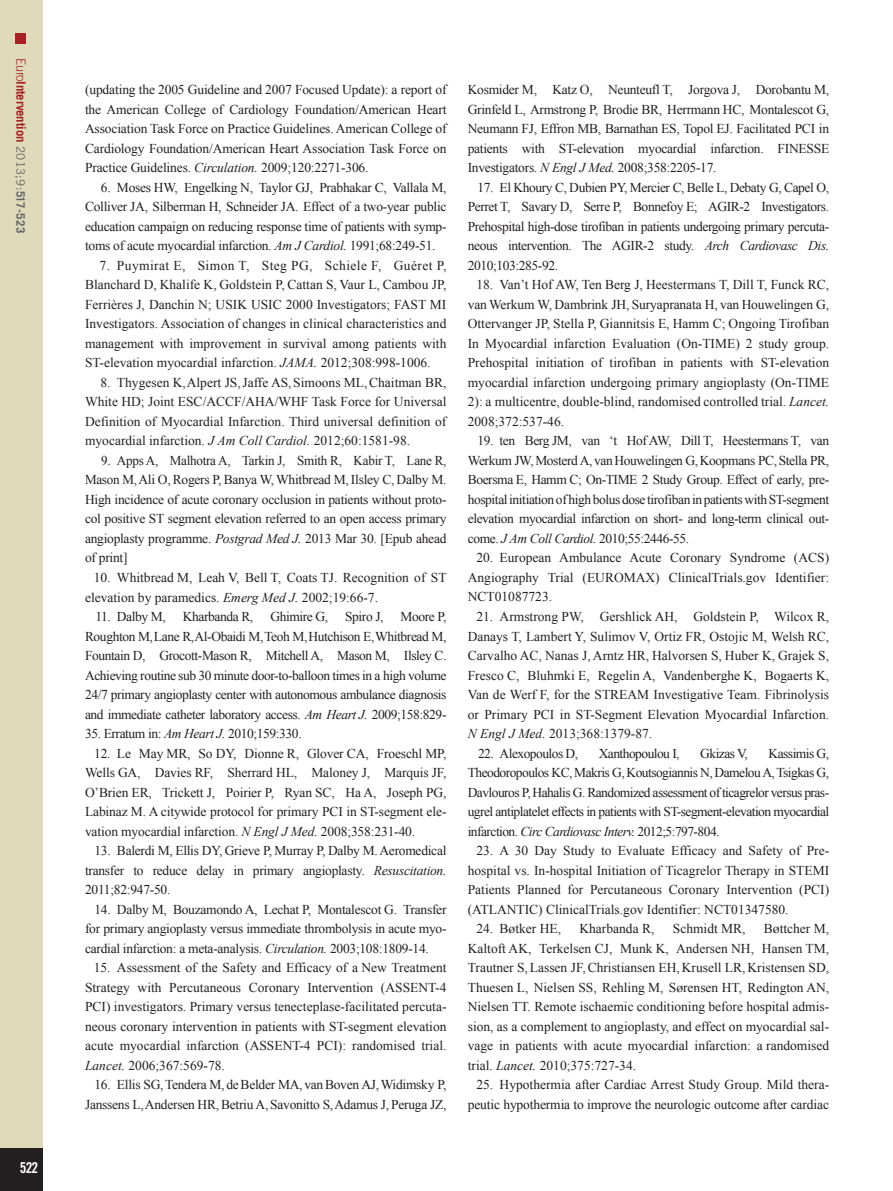
<style>
.page{position:relative;width:893px;height:1191px;background:#fff}
.page>*{position:absolute;margin:0;border:0;box-sizing:border-box;transform-origin:0 0}
.t1{font:15px "Trade Gothic LT Std Bd Cn 20";color:#fff}
.references{font:13.5px/19.5px "Times New Roman";letter-spacing:-.01em;color:#231f20;text-align:justify}
.references-2{font:13.5px "Times New Roman";letter-spacing:-.03em;color:#231f20}
.references-3{font:13.5px "Times New Roman";letter-spacing:-.04em;color:#231f20}
.t2{font:700 12.75px "Trade Gothic LT Std";letter-spacing:-.01em;color:#a72023}
.s1{font-weight:300}
.s2{font-weight:400;font-size:11.7px;color:#636366}
.s3{font-size:11.7px;color:#636366}
.s4{font-style:italic}
</style>
<div class="page">
<div style="left:0;top:0;width:43px;height:1191px;background:#dedaba"></div>
<div style="left:0;top:1148px;width:43px;height:43px;background:#231f20"></div>
<div style="left:16px;top:34px;width:10px;height:10px;background:#a72023"></div>
<p class="t2" style="left:29px;top:58px;width:176px;rotate:90deg"><span class="s1">Euro</span>Intervention <span class="s2">2013;9:</span><span class="s3">517-523</span></p>
<p class="t1" style="left:20px;top:1158px;width:20px">522</p>
<p class="references" style="left:85px;top:80px;width:363px">(updating the 2005 Guideline and 2007 Focused Update): a report of the American College of Cardiology Foundation/American Heart Association Task Force on Practice Guidelines. American College of Cardiology Foundation/American Heart Association Task Force on Practice Guidelines. <span class="s4">Circulation.</span> 2009;120:2271-306.</p>
<p class="references" style="left:85px;top:177px;width:363px;text-indent:16px">6. Moses HW, Engelking N, Taylor GJ, Prabhakar C, Vallala M, Colliver JA, Silberman H, Schneider JA. Effect of a two-year public education campaign on reducing response time of patients with symp&shy;toms of acute myocardial infarction. <span class="s4">Am J Cardiol.</span> 1991;68:249-51.</p>
<p class="references" style="left:85px;top:255px;width:363px;text-indent:15px">7. Puymirat E, Simon T, Steg PG, Schiele F, Guéret P, Blanchard D, Khalife K, Goldstein P, Cattan S, Vaur L, Cambou JP, Ferrières J, Danchin N; USIK USIC 2000 Investigators; FAST MI Investigators. Association of changes in clinical characteristics and management with improvement in survival among patients with ST-elevation myocardial infarction. <span class="s4">JAMA.</span> 2012;308:998-1006.</p>
<p class="references" style="left:85px;top:372px;width:363px;text-indent:15px">8. Thygesen K, Alpert JS, Jaffe AS, Simoons ML, Chaitman BR, White HD; Joint ESC/ACCF/AHA/WHF Task Force for Universal Definition of Myocardial Infarction. Third universal definition of myocardial infarction. <span class="s4">J Am Coll Cardiol.</span> 2012;60:1581-98.</p>
<p class="references" style="left:85px;top:450px;width:363px;text-indent:16px">9. Apps A, Malhotra A, Tarkin J, Smith R, Kabir T, Lane R, Mason M, Ali O, Rogers P, Banya W, Whitbread M, Ilsley C, Dalby M.<br>High incidence of acute coronary occlusion in patients without proto&shy;col positive ST segment elevation referred to an open access primary angioplasty programme. <span class="s4">Postgrad Med J.</span> 2013 Mar 30. [Epub ahead of print]</p>
<p class="references" style="left:85px;top:567px;width:363px;text-indent:9px">10. Whitbread M, Leah V, Bell T, Coats TJ. Recognition of ST elevation by paramedics. <span class="s4">Emerg Med J.</span> 2002;19:66-7.</p>
<p class="references" style="left:95px;top:606px;width:72px">11. Dalby M,</p>
<p class="references-2" style="left:183px;top:607px;width:72px">Kharbanda R,</p>
<p class="references-2" style="left:270px;top:607px;width:59px">Ghimire G,</p>
<p class="references" style="left:345px;top:606px;width:40px">Spiro J,</p>
<p class="references" style="left:85px;top:606px;width:363px;text-indent:316px">Moore P, Roughton M, Lane R, Al-Obaidi M, Teoh M, Hutchison E, Whitbread M, Fountain D, Grocott-Mason R, Mitchell A, Mason M, Ilsley C.<br>Achieving routine sub 30 minute door-to-balloon times in a high volume 24/7 primary angioplasty center with autonomous ambulance diagnosis and immediate catheter laboratory access. <span class="s4">Am Heart J.</span> 2009;158:829-</p>
<p class="references-2" style="left:85px;top:724px;width:218px">35. Erratum in: <span class="s4">Am Heart J.</span> 2010;159:330.</p>
<p class="references" style="left:85px;top:743px;width:363px;text-indent:9px">12. Le May MR, So DY, Dionne R, Glover CA, Froeschl MP, Wells GA, Davies RF, Sherrard HL, Maloney J, Marquis JF, O’Brien ER, Trickett J, Poirier P, Ryan SC, Ha A, Joseph PG, Labinaz M. A citywide protocol for primary PCI in ST-segment ele&shy;vation myocardial infarction. <span class="s4">N Engl J Med.</span> 2008;358:231-40.</p>
<p class="references" style="left:85px;top:840px;width:363px;text-indent:9px">13. Balerdi M, Ellis DY, Grieve P, Murray P, Dalby M. Aeromedical transfer to reduce delay in primary angioplasty. <span class="s4">Resuscitation.<br></span>2011;82:947-50.</p>
<p class="references" style="left:85px;top:899px;width:363px;text-indent:9px">14. Dalby M, Bouzamondo A, Lechat P, Montalescot G. Transfer for primary angioplasty versus immediate thrombolysis in acute myo&shy;cardial infarction: a meta-analysis. <span class="s4">Circulation.</span> 2003;108:1809-14.</p>
<p class="references" style="left:85px;top:957px;width:363px;text-indent:9px">15. Assessment of the Safety and Efficacy of a New Treatment Strategy with Percutaneous Coronary Intervention (ASSENT-4<br>PCI) investigators. Primary versus tenecteplase-facilitated percuta&shy;neous coronary intervention in patients with ST-segment elevation acute myocardial infarction (ASSENT-4 PCI): randomised trial.<br><span class="s4">Lancet.</span> 2006;367:569-78.</p>
<p class="references" style="left:85px;top:1074px;width:363px;text-align:right">16. Ellis SG, Tendera M, de Belder MA, van Boven AJ, Widimsky P,<br>Janssens L, Andersen HR, Betriu A, Savonitto S, Adamus J, Peruga JZ,</p>
<p class="references" style="left:468px;top:80px;width:363px">Kosmider M, Katz O, Neunteufl T, Jorgova J, Dorobantu M, Grinfeld L, Armstrong P, Brodie BR, Herrmann HC, Montalescot G, Neumann FJ, Effron MB, Barnathan ES, Topol EJ. Facilitated PCI in patients with ST-elevation myocardial infarction. FINESSE Investigators. <span class="s4">N Engl J Med.</span> 2008;358:2205-17.</p>
<p class="references" style="left:468px;top:177px;width:363px;text-indent:10px">17. El Khoury C, Dubien PY, Mercier C, Belle L, Debaty G, Capel O, Perret T, Savary D, Serre P, Bonnefoy E; AGIR-2 Investigators.<br>Prehospital high-dose tirofiban in patients undergoing primary percuta&shy;neous intervention. The AGIR-2 study. <span class="s4">Arch Cardiovasc Dis.<br></span>2010;103:285-92.</p>
<p class="references" style="left:468px;top:275px;width:363px;text-indent:9px">18. Van’t Hof AW, Ten Berg J, Heestermans T, Dill T, Funck RC, van Werkum W, Dambrink JH, Suryapranata H, van Houwelingen G, Ottervanger JP, Stella P, Giannitsis E, Hamm C; Ongoing Tirofiban In Myocardial infarction Evaluation (On-TIME) 2 study group.<br>Prehospital initiation of tirofiban in patients with ST-elevation myocardial infarction undergoing primary angioplasty (On-TIME 2): a multicentre, double-blind, randomised controlled trial. <span class="s4">Lancet.<br></span>2008;372:537-46.</p>
<p class="references" style="left:468px;top:431px;width:363px;text-indent:10px">19. ten Berg JM, van ‘t HofAW, Dill T, Heestermans T, van Werkum JW, Mosterd A, van Houwelingen G, Koopmans PC, Stella PR, Boersma E, Hamm C; On-TIME 2 Study Group. Effect of early, pre&shy;hospital initiation of high bolus dose tirofiban in patients with ST-segment elevation myocardial infarction on short- and long-term clinical out&shy;come. <span class="s4">J Am Coll Cardiol.</span> 2010;55:2446-55.</p>
<p class="references" style="left:468px;top:548px;width:363px;text-indent:9px">20. European Ambulance Acute Coronary Syndrome (ACS)<br>Angiography Trial (EUROMAX) ClinicalTrials.gov Identifier:<br>NCT01087723.</p>
<p class="references" style="left:468px;top:606px;width:363px;text-indent:9px">21. Armstrong PW, Gershlick AH, Goldstein P, Wilcox R, Danays T, Lambert Y, Sulimov V, Ortiz FR, Ostojic M, Welsh RC, Carvalho AC, Nanas J, Arntz HR, Halvorsen S, Huber K, Grajek S, Fresco C, Bluhmki E, Regelin A, Vandenberghe K, Bogaerts K, Van de Werf F, for the STREAM Investigative Team. Fibrinolysis or Primary PCI in ST-Segment Elevation Myocardial Infarction.<br><span class="s4">N Engl J Med.</span> 2013;368:1379-87.</p>
<p class="references-3" style="left:478px;top:744px;width:102px">22. Alexopoulos D,</p>
<p class="references-3" style="left:599px;top:744px;width:82px">Xanthopoulou I,</p>
<p class="references" style="left:700px;top:743px;width:49px">Gkizas V,</p>
<p class="references" style="left:468px;top:743px;width:363px;text-indent:301px">Kassimis G, Theodoropoulos KC, Makris G, Koutsogiannis N, DamelouA, Tsigkas G, Davlouros P, Hahalis G. Randomized assessment of ticagrelor versus pras&shy;ugrel antiplatelet effects in patients with ST-segment-elevation myocardial infarction. <span class="s4">Circ Cardiovasc Interv.</span> 2012;5:797-804.</p>
<p class="references" style="left:468px;top:840px;width:363px;text-indent:9px">23. A 30 Day Study to Evaluate Efficacy and Safety of Pre&shy;hospital vs. In-hospital Initiation of Ticagrelor Therapy in STEMI Patients Planned for Percutaneous Coronary Intervention (PCI) (ATLANTIC) ClinicalTrials.gov Identifier: NCT01347580.</p>
<p class="references" style="left:476px;top:918px;width:86px">24. Bøtker HE,</p>
<p class="references" style="left:579px;top:918px;width:76px">Kharbanda R,</p>
<p class="references" style="left:673px;top:918px;width:74px">Schmidt MR,</p>
<p class="references" style="left:468px;top:918px;width:363px;text-indent:296px">Bøttcher M, Kaltoft AK, Terkelsen CJ, Munk K, Andersen NH, Hansen TM, Trautner S, Lassen JF, Christiansen EH, Krusell LR, Kristensen SD, Thuesen L, Nielsen SS, Rehling M, Sørensen HT, Redington AN, Nielsen TT. Remote ischaemic conditioning before hospital admis&shy;sion, as a complement to angioplasty, and effect on myocardial sal&shy;vage in patients with acute myocardial infarction: a randomised trial. <span class="s4">Lancet.</span> 2010;375:727-34.</p>
<p class="references" style="left:468px;top:1074px;width:363px;text-align:right">25. Hypothermia after Cardiac Arrest Study Group. Mild thera&shy;peutic hypothermia to improve the neurologic outcome after cardiac</p>
</div>
